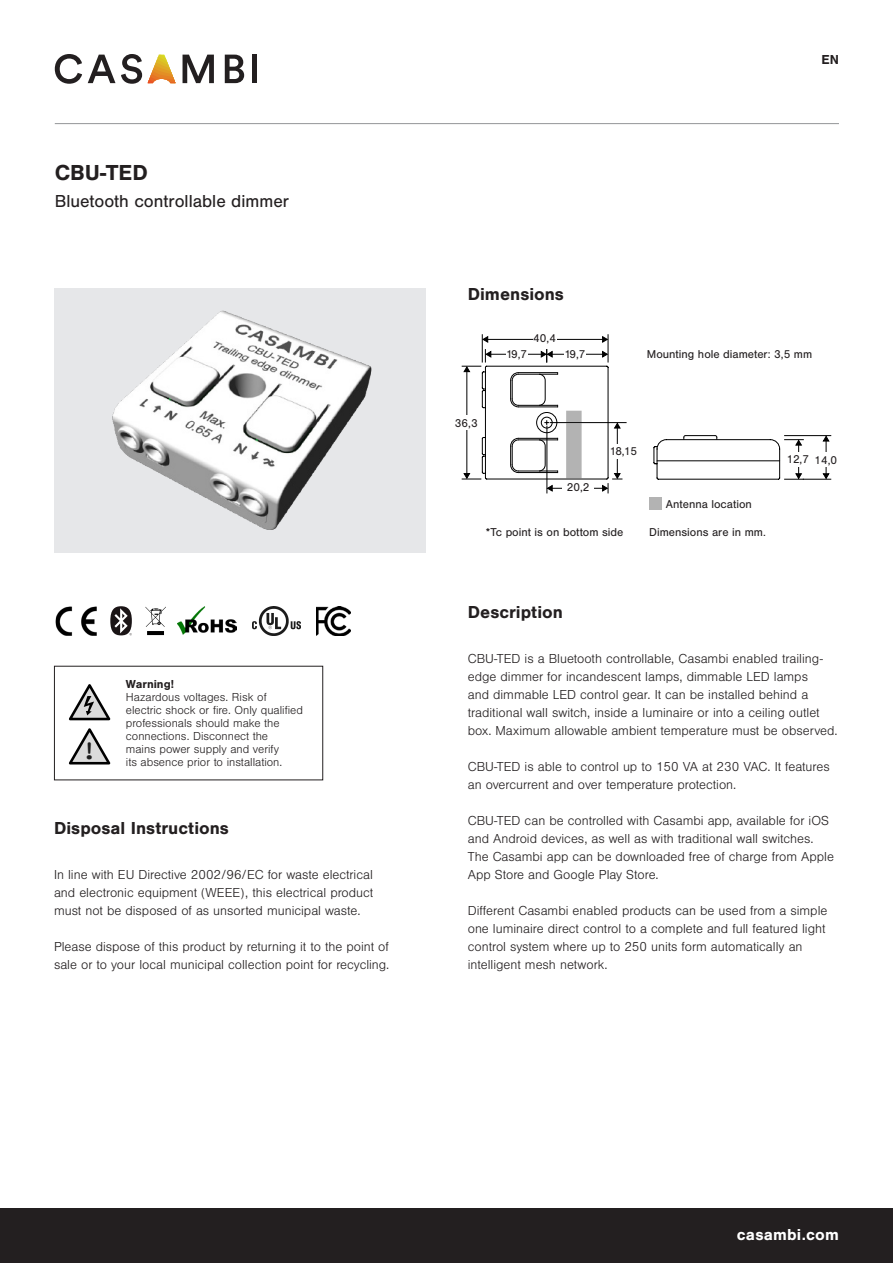
<style>
.page{position:relative;width:893px;height:1263px;background:#fff}
.page>*{position:absolute;margin:0;border:0;box-sizing:border-box;transform-origin:0 0}
.t1{font:27.45px "Courier";color:#1c1c1c}
.t2{font:700 22.5px "Nimbus San";color:#231f20}
.t3{font:700 18px "Nimbus San";color:#231f20}
.t4{font:18px "Nimbus San";color:#231f20}
.t5{font:700 16.5px "Nimbus San";letter-spacing:.01em;color:#fff}
.t6{font:300 13.5px/18px "Nimbus San";color:#231f20}
.t7{font:700 13.5px "Nimbus San";color:#231f20}
.Basic{font:300 12px/12.9px "Nimbus San";color:#231f20}
.Basic-2{font:700 12px "Nimbus San";color:#231f20}
.t8{font:11.85px "Nimbus San";color:#231f20}
</style>
<div class="page">
<div style="left:54px;top:288px;width:371px;height:265px;background:#e6e7e9"></div>
<div style="left:0;top:1209px;width:893px;height:54px;background:#231f20"></div>
<img style="left:112px;top:310px;width:260px;height:220px">
<svg style="left:653px;top:435px;width:179px;height:45px"></svg>
<hr style="left:550px;top:422px;width:76px;height:1px;background:#000">
<div style="left:786px;top:452px;width:25px;height:14px;background:#fff"></div>
<div style="left:814px;top:452px;width:22px;height:14px;background:#fff"></div>
<svg style="left:148px;top:55px;width:27px;height:28px"></svg>
<svg style="left:55px;top:54px;width:27px;height:30px"></svg>
<svg style="left:88px;top:55px;width:27px;height:28px"></svg>
<svg style="left:121px;top:54px;width:21px;height:30px"></svg>
<svg style="left:183px;top:55px;width:31px;height:28px"></svg>
<svg style="left:225px;top:55px;width:19px;height:28px"></svg>
<div style="left:252px;top:55px;width:5px;height:28px;background:#231f20"></div>
<hr style="left:55px;top:123px;width:784px;height:1px;background:#939598">
<svg style="left:68px;top:684px;width:43px;height:81px"></svg>
<svg style="left:145px;top:607px;width:21px;height:28px"></svg>
<img style="left:316px;top:607px;width:35px;height:29px">
<img style="left:252px;top:607px;width:48px;height:29px">
<img style="left:177px;top:607px;width:60px;height:28px">
<img style="left:56px;top:607px;width:41px;height:29px">
<div style="left:54px;top:666px;width:269px;height:114px;border:1px solid #231f20"></div>
<svg style="left:462px;top:335px;width:160px;height:158px"></svg>
<hr style="left:555px;top:339px;width:50px;height:1px;background:#000">
<div style="left:533px;top:332px;width:23px;height:12px;background:#fff"></div>
<div style="left:506px;top:348px;width:21px;height:12px;background:#fff"></div>
<div style="left:564px;top:348px;width:22px;height:12px;background:#fff"></div>
<div style="left:649px;top:497px;width:13px;height:13px;background:#b3b3b3"></div>
<svg style="left:110px;top:606px;width:22px;height:29px"></svg>
<p class="t2" style="left:55px;top:160px;width:95px">CBU-TED</p>
<p class="t4" style="left:55px;top:191px;width:236px">Bluetooth controllable dimmer</p>
<h1 class="t1" style="left:81px;top:729px;width:18px">!</h1>
<p class="Basic-2" style="left:126px;top:678px;width:50px">Warning!</p>
<p class="Basic" style="left:126px;top:691px;width:179px">Hazardous voltages. Risk of electric shock or fire. Only qualified professionals should make the connections. Disconnect the</p>
<p class="Basic" style="left:126px;top:743px;width:155px">mains power supply and verify</p>
<p class="Basic" style="left:126px;top:755px;width:158px">its absence prior to installation.</p>
<p class="t3" style="left:54px;top:817px;width:176px">Disposal Instructions</p>
<p class="t6" style="left:54px;top:865px;width:321px;text-align:justify">In line with EU Directive 2002/96/EC for waste electrical and electronic equipment (WEEE), this electrical product must not be disposed of as unsorted municipal waste.</p>
<p class="t6" style="left:54px;top:937px;width:337px">Please dispose of this product by returning it to the point of sale or to your local municipal collection point for recycling.</p>
<p class="t7" style="left:821px;top:52px;width:19px">EN</p>
<p class="t3" style="left:468px;top:284px;width:98px">Dimensions</p>
<p class="t8" style="left:533px;top:332px;width:24px">40,4</p>
<p class="t8" style="left:455px;top:416px;width:24px">36,3</p>
<p class="t8" style="left:506px;top:348px;width:23px">19,7</p>
<p class="t8" style="left:564px;top:348px;width:23px">19,7</p>
<p class="t8" style="left:647px;top:348px;width:167px">Mounting hole diameter: 3,5 mm</p>
<p class="t8" style="left:610px;top:444px;width:29px">18,15</p>
<p class="t8" style="left:787px;top:453px;width:24px">12,7</p>
<p class="t8" style="left:815px;top:453px;width:24px">14,0</p>
<p class="t8" style="left:567px;top:481px;width:24px">20,2</p>
<p class="t8" style="left:486px;top:526px;width:139px">*Tc point is on bottom side</p>
<p class="t8" style="left:649px;top:526px;width:118px">Dimensions are in mm.</p>
<p class="t8" style="left:666px;top:497px;width:87px">Antenna location</p>
<p class="t3" style="left:468px;top:601px;width:97px">Description</p>
<p class="t6" style="left:468px;top:649px;width:371px">CBU-TED is a Bluetooth controllable, Casambi enabled trailing&shy;edge dimmer for incandescent lamps, dimmable LED lamps<br>and dimmable LED control gear. It can be installed behind a traditional wall switch, inside a luminaire or into a ceiling outlet box. Maximum allowable ambient temperature must be observed.</p>
<p class="t6" style="left:468px;top:757px;width:364px">CBU-TED is able to control up to 150 VA at 230 VAC. It features an overcurrent and over temperature protection.</p>
<p class="t6" style="left:468px;top:811px;width:368px">CBU-TED can be controlled with Casambi app, available for iOS and Android devices, as well as with traditional wall switches.<br>The Casambi app can be downloaded free of charge from Apple App Store and Google Play Store.</p>
<p class="t6" style="left:468px;top:901px;width:361px">Different Casambi enabled products can be used from a simple one luminaire direct control to a complete and full featured light control system where up to 250 units form automatically an intelligent mesh network.</p>
<p class="t5" style="left:737px;top:1225px;width:104px">casambi.com</p>
</div>
